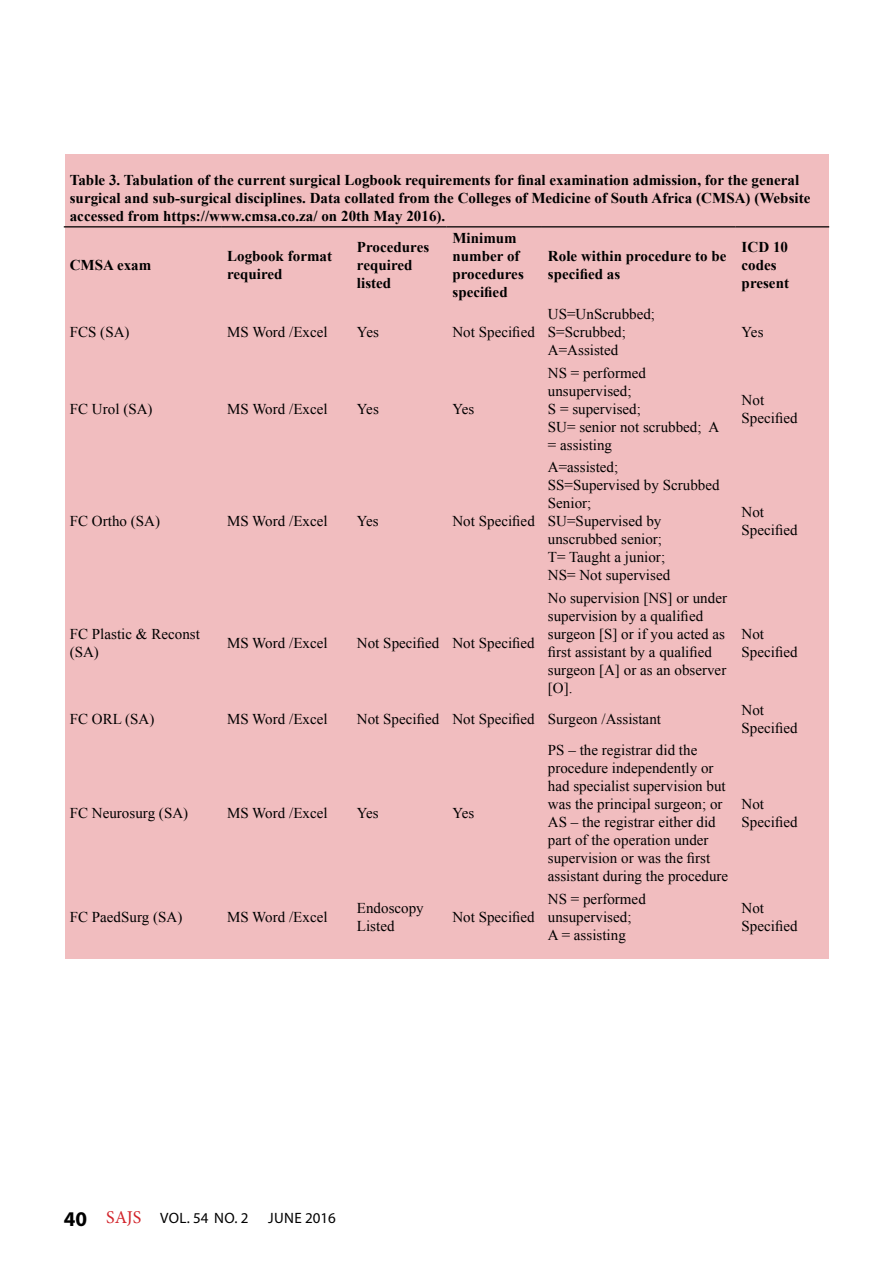
<style>
.page{position:relative;width:893px;height:1263px;background:#fff}
.page>*{position:absolute;margin:0;border:0;box-sizing:border-box;transform-origin:0 0}
.t1{font:15px/18px "Times New Roman";color:#000}
.t2{font:700 15px/18px "Times New Roman";color:#000}
.t3{font:15px "Myriad Pro";letter-spacing:.02em;color:#000}
.s1{font-weight:700;font-size:21px}
.s2{font-family:"Minion Pro";font-size:18px;color:#d2232a}
</style>
<div class="page">
<div style="left:65px;top:155px;width:764px;height:804px;background:#f1bdbf"></div>
<hr style="left:64px;top:226px;width:157px;height:1px;background:#000">
<hr style="left:221px;top:226px;width:130px;height:1px;background:#000">
<hr style="left:351px;top:226px;width:95px;height:1px;background:#000">
<hr style="left:446px;top:226px;width:96px;height:1px;background:#000">
<hr style="left:542px;top:226px;width:194px;height:1px;background:#000">
<hr style="left:736px;top:226px;width:93px;height:1px;background:#000">
<p class="t2" style="left:70px;top:170px;width:742px">Table 3. Tabulation of the current surgical Logbook requirements for final examination admission, for the general surgical and sub-surgical disciplines. Data collated from the Colleges of Medicine of South Africa (CMSA) (Website accessed from https://www.cmsa.co.za/ on 20th May 2016).</p>
<p class="t2" style="left:70px;top:256px;width:83px">CMSA exam</p>
<p class="t2" style="left:227px;top:247px;width:106px">Logbook format required</p>
<p class="t2" style="left:357px;top:238px;width:74px">Procedures required listed</p>
<p class="t2" style="left:452px;top:229px;width:73px">Minimum number of procedures specified</p>
<p class="t2" style="left:548px;top:247px;width:180px">Role within procedure to be specified as</p>
<p class="t2" style="left:742px;top:238px;width:49px">ICD 10 codes present</p>
<p class="t1" style="left:70px;top:323px;width:61px">FCS (SA)</p>
<p class="t1" style="left:227px;top:323px;width:102px">MS Word /Excel</p>
<p class="t1" style="left:357px;top:323px;width:23px">Yes</p>
<p class="t1" style="left:452px;top:323px;width:84px">Not Specified</p>
<p class="t1" style="left:70px;top:400px;width:84px">FC Urol (SA)</p>
<p class="t1" style="left:227px;top:400px;width:102px">MS Word /Excel</p>
<p class="t1" style="left:357px;top:400px;width:23px">Yes</p>
<p class="t1" style="left:452px;top:400px;width:23px">Yes</p>
<p class="t1" style="left:70px;top:512px;width:92px">FC Ortho (SA)</p>
<p class="t1" style="left:227px;top:512px;width:102px">MS Word /Excel</p>
<p class="t1" style="left:357px;top:512px;width:23px">Yes</p>
<p class="t1" style="left:452px;top:512px;width:84px">Not Specified</p>
<p class="t1" style="left:70px;top:624px;width:132px">FC Plastic &amp; Reconst (SA)</p>
<p class="t1" style="left:227px;top:633px;width:102px">MS Word /Excel</p>
<p class="t1" style="left:357px;top:633px;width:179px">Not Specified Not Specified</p>
<p class="t1" style="left:548px;top:305px;width:109px">US=UnScrubbed;<br>S=Scrubbed;<br>A=Assisted</p>
<p class="t1" style="left:548px;top:364px;width:173px">NS = performed unsupervised;<br>S = supervised;<br>SU= senior not scrubbed; A = assisting</p>
<p class="t1" style="left:548px;top:458px;width:173px">A=assisted;<br>SS=Supervised by Scrubbed<br>Senior;<br>SU=Supervised by unscrubbed senior;<br>T= Taught a junior;<br>NS= Not supervised</p>
<p class="t1" style="left:548px;top:588px;width:181px">No supervision [NS] or under supervision by a qualified surgeon [S] or if you acted as first assistant by a qualified surgeon [A] or as an observer [O].</p>
<p class="t1" style="left:742px;top:323px;width:23px">Yes</p>
<p class="t1" style="left:742px;top:391px;width:58px">Not<br>Specified</p>
<p class="t1" style="left:742px;top:503px;width:58px">Not<br>Specified</p>
<p class="t1" style="left:742px;top:624px;width:58px">Not<br>Specified</p>
<p class="t1" style="left:70px;top:710px;width:86px">FC ORL (SA)</p>
<p class="t1" style="left:227px;top:710px;width:102px">MS Word /Excel</p>
<p class="t1" style="left:357px;top:710px;width:306px">Not Specified Not Specified Surgeon /Assistant</p>
<p class="t1" style="left:741px;top:701px;width:58px">Not<br>Specified</p>
<p class="t1" style="left:70px;top:804px;width:120px">FC Neurosurg (SA)</p>
<p class="t1" style="left:227px;top:804px;width:102px">MS Word /Excel</p>
<p class="t1" style="left:357px;top:804px;width:23px">Yes</p>
<p class="t1" style="left:452px;top:804px;width:23px">Yes</p>
<p class="t1" style="left:70px;top:907px;width:114px">FC PaedSurg (SA)</p>
<p class="t1" style="left:227px;top:907px;width:102px">MS Word /Excel</p>
<p class="t1" style="left:357px;top:898px;width:68px">Endoscopy<br>Listed</p>
<p class="t1" style="left:452px;top:907px;width:84px">Not Specified</p>
<p class="t1" style="left:548px;top:741px;width:182px">PS – the registrar did the procedure independently or had specialist supervision but was the principal surgeon; or<br>AS – the registrar either did part of the operation under supervision or was the first assistant during the procedure</p>
<p class="t1" style="left:741px;top:795px;width:58px">Not<br>Specified</p>
<p class="t1" style="left:548px;top:889px;width:99px">NS = performed unsupervised;<br>A = assisting</p>
<p class="t1" style="left:741px;top:898px;width:58px">Not<br>Specified</p>
<p class="t3" style="left:64px;top:1209px;width:186px"><span class="s1">40</span> <span class="s2">SAJS</span> VOL. 54 NO. 2</p>
<p class="t3" style="left:268px;top:1209px;width:69px">JUNE 2016</p>
</div>
